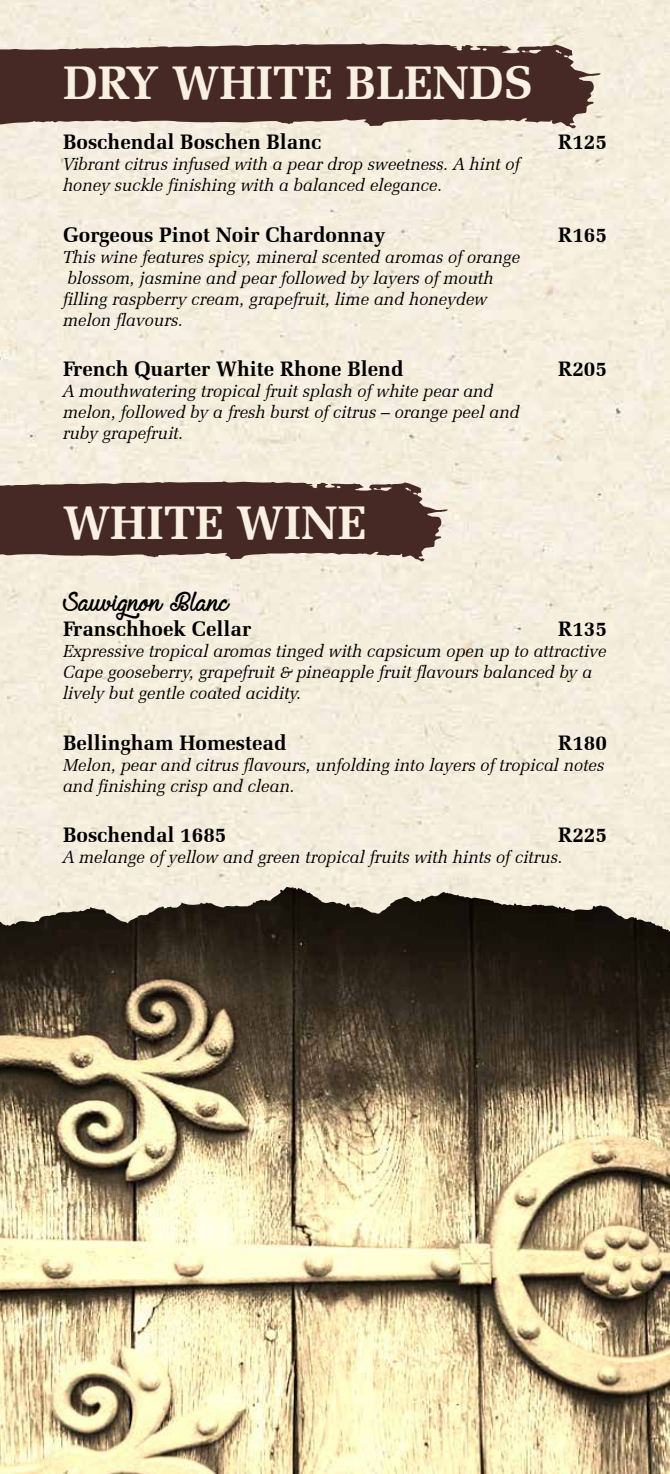
<style>
.page{position:relative;width:670px;height:1474px;background:#fff}
.page>*{position:absolute;margin:0;border:0;box-sizing:border-box;transform-origin:0 0}
.t1{font:700 47.25px "Zapf Elliptical 711 BT";color:#f8f1e1}
.t2{font:700 21px "Zapf Elliptical 711 BT";color:#000}
.t3{font:21px "Requited Script Demo";color:#000}
.t4{font:italic 17.5px/21px "Zapf Elliptical 711 BT";color:#000}
</style>
<div class="page">
<img style="left:0;top:0;width:670px;height:887px">
<svg style="left:0;top:43px;width:601px;height:85px;background:#5f4540"></svg>
<svg style="left:0;top:481px;width:448px;height:80px;background:#5e443f"></svg>
<img style="left:0;top:887px;width:670px;height:586px">
<h1 class="t1" style="left:63px;top:55px;width:471px">DRY WHITE BLENDS</h1>
<p class="t2" style="left:63px;top:130px;width:260px">Boschendal Boschen Blanc</p>
<p class="t2" style="left:558px;top:130px;width:50px">R125</p>
<p class="t4" style="left:63px;top:154px;width:458px">Vibrant citrus infused with a pear drop sweetness. A hint of honey suckle finishing with a balanced elegance.</p>
<p class="t2" style="left:63px;top:222px;width:324px">Gorgeous Pinot Noir Chardonnay</p>
<p class="t2" style="left:558px;top:222px;width:50px">R165</p>
<p class="t4" style="left:63px;top:246px;width:459px">This wine features spicy, mineral scented aromas of orange blossom, jasmine and pear followed by layers of mouth filling raspberry cream, grapefruit, lime and honeydew melon flavours.</p>
<p class="t2" style="left:63px;top:356px;width:342px">French Quarter White Rhone Blend</p>
<p class="t2" style="left:558px;top:356px;width:50px">R205</p>
<p class="t4" style="left:63px;top:381px;width:458px">A mouthwatering tropical fruit splash of white pear and melon, followed by a fresh burst of citrus – orange peel and ruby grapefruit.</p>
<h1 class="t1" style="left:63px;top:495px;width:305px">WHITE WINE</h1>
<p class="t3" style="left:63px;top:586px;width:167px">Sauvignon Blanc</p>
<p class="t2" style="left:63px;top:616px;width:190px">Franschhoek Cellar</p>
<p class="t2" style="left:558px;top:616px;width:50px">R135</p>
<p class="t4" style="left:63px;top:640px;width:545px">Expressive tropical aromas tinged with capsicum open up to attractive<br>Cape gooseberry, grapefruit &amp; pineapple fruit flavours balanced by a lively but gentle coated acidity.</p>
<p class="t2" style="left:63px;top:730px;width:225px">Bellingham Homestead</p>
<p class="t2" style="left:558px;top:730px;width:50px">R180</p>
<p class="t4" style="left:63px;top:754px;width:543px">Melon, pear and citrus flavours, unfolding into layers of tropical notes and finishing crisp and clean.</p>
<p class="t2" style="left:63px;top:822px;width:165px">Boschendal 1685</p>
<p class="t2" style="left:558px;top:822px;width:50px">R225</p>
<p class="t4" style="left:63px;top:846px;width:501px">A melange of yellow and green tropical fruits with hints of citrus.</p>
</div>
